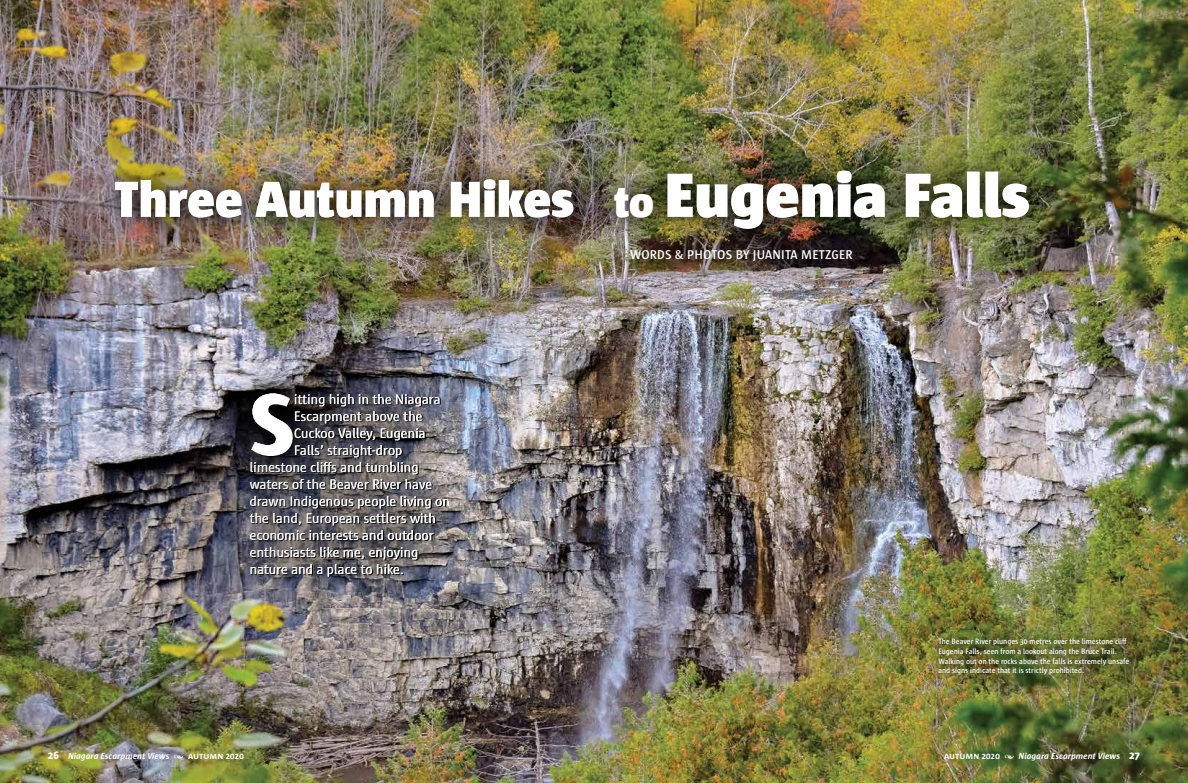
<style>
.page{position:relative;width:1188px;height:783px;background:#fff}
.page>*{position:absolute;margin:0;border:0;box-sizing:border-box;transform-origin:0 0}
.t1{font:800 89.6px "Sun";color:#fff}
.t2{font:900 52px "Sun";color:#fff}
.t3{font:14px "Sun";color:#fff}
.t4{font:600 13px "Sun";letter-spacing:.015em;color:#fff}
.t5{font:italic 700 9px "Sun";color:#fff}
.t6{font:600 8px/9.6px "Sun";color:#fff;scale:.95 1}
.s1{font-size:44px}
.s2{font-size:64px}
.s3{font-weight:800;font-style:normal;font-size:11px}
.s4{font-family:"Minion Pro";font-weight:400;font-style:normal}
.s5{font-style:normal}
</style>
<div class="page">
<img style="left:0;top:0;width:1188px;height:783px">
<img style="left:929px;top:629px;width:209px;height:55px">
<img style="left:91px;top:156px;width:499px;height:86px">
<img style="left:590px;top:147px;width:463px;height:107px">
<img style="left:227px;top:369px;width:244px;height:230px">
<svg style="left:250px;top:394px;width:199px;height:183px"></svg>
<h2 class="t2" style="left:114px;top:171px;width:917px">Three Autumn Hikes <span class="s1">to</span> <span class="s2">Eugenia Falls</span></h2>
<h1 class="t1" style="left:250px;top:376px;width:46px">S</h1>
<p class="t3" style="left:294px;top:392px;width:148px">itting high in the Niagara</p>
<p class="t3" style="left:294px;top:409px;width:130px">Escarpment above the</p>
<p class="t3" style="left:294px;top:426px;width:133px">Cuckoo Valley, Eugenia</p>
<p class="t3" style="left:294px;top:443px;width:110px">Falls’ straight-drop</p>
<p class="t3" style="left:250px;top:460px;width:170px">limestone cliffs and tumbling</p>
<p class="t3" style="left:250px;top:477px;width:184px">waters of the Beaver River have</p>
<p class="t3" style="left:250px;top:494px;width:202px">drawn Indigenous people living on</p>
<p class="t3" style="left:250px;top:511px;width:188px">the land, European settlers with</p>
<p class="t3" style="left:250px;top:528px;width:186px">economic interests and outdoor</p>
<p class="t3" style="left:250px;top:545px;width:170px">enthusiasts like me, enjoying</p>
<p class="t3" style="left:250px;top:562px;width:156px">nature and a place to hike.</p>
<p class="t3" style="left:324px;top:460px;width:6px">f</p>
<p class="t3" style="left:324px;top:460px;width:6px">f</p>
<p class="t4" style="left:630px;top:247px;width:224px">WORDS &amp; PHOTOS BY JUANITA METZGER</p>
<p class="t6" style="left:938px;top:637px;width:203px">The Beaver River plunges 30 metres over the limestone cliff Eugenia Falls, seen from a lookout along the Bruce Trail.<br>Walking out on the rocks above the falls is extremely unsafe and signs indicate that it is strictly prohibited.</p>
<p class="t5" style="left:48px;top:751px;width:197px"><span class="s3">26</span> Niagara Escarpment Views <span class="s4">•</span> <span class="s5">autumn 2020</span></p>
<p class="t5" style="left:944px;top:751px;width:197px"><span class="s5">autumn 2020</span> <span class="s4">•</span> Niagara Escarpment Views <span class="s3">27</span></p>
</div>
